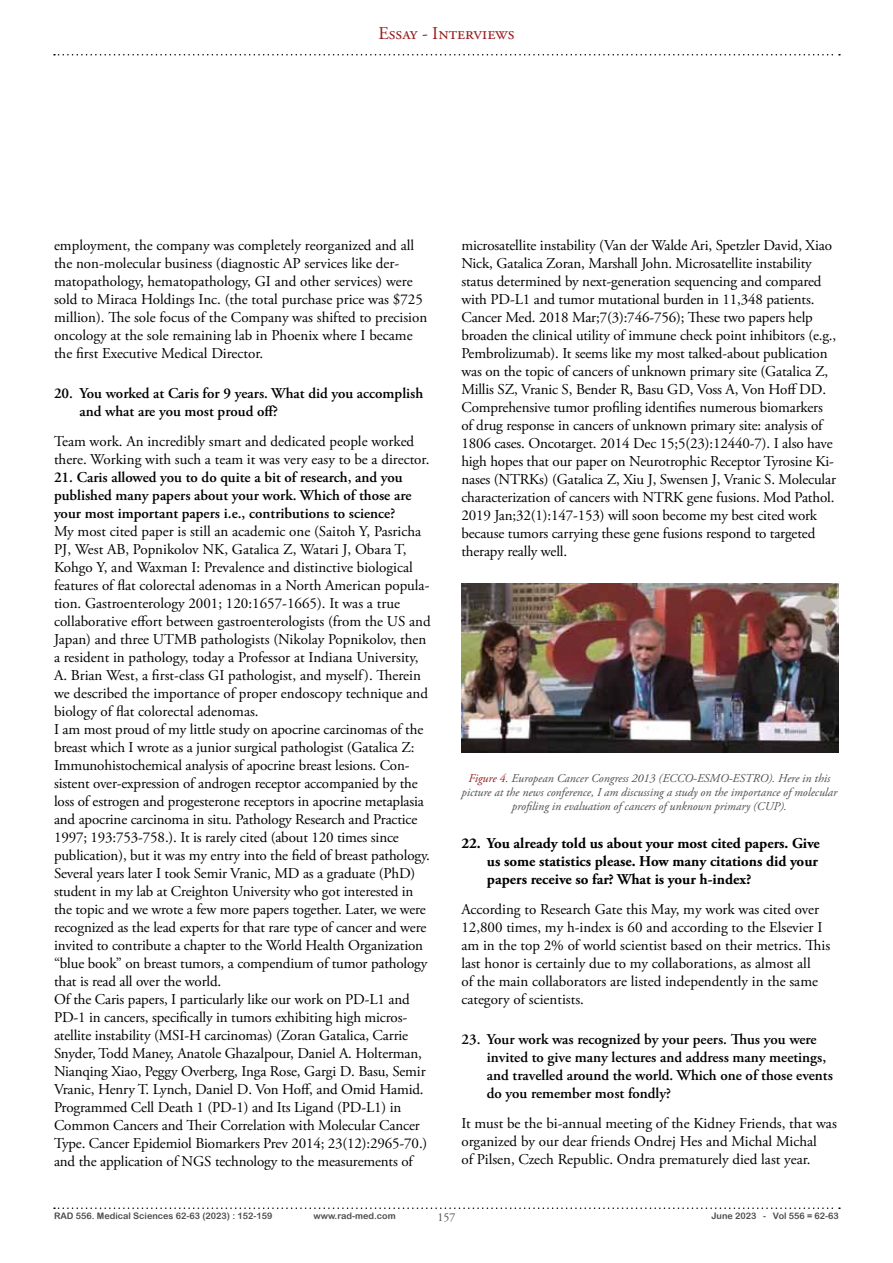
<style>
.page{position:relative;width:893px;height:1263px;background:#fff}
.page>*{position:absolute;margin:0;border:0;box-sizing:border-box;transform-origin:0 0}
.t1{font:18px "Adobe Garamond Pro";color:#981c1e}
.t2{font:15px/18px "Adobe Garamond Pro";letter-spacing:-.01em;color:#000}
.t3{font:600 15px/18px "Adobe Garamond Pro";color:#000}
.t4{font:700 15px/18px "Adobe Garamond Pro";color:#000}
.t5{font:italic 12px/14.4px "Adobe Garamond Pro";color:#4d4d4d;text-align:center}
.t6{font:12px "Adobe Garamond Pro";color:#4d4d4d}
.t7{font:9px "Arial Rounded MT Bold";color:#4d4d4d}
.s1{color:#981c1e}
</style>
<div class="page">
<svg style="left:54px;top:54px;width:786px;height:2px"></svg>
<svg style="left:54px;top:1207px;width:786px;height:2px"></svg>
<img style="left:461px;top:584px;width:378px;height:169px">
<p class="t1" style="left:378px;top:23px;width:138px">Essay - Interviews</p>
<p class="t2" style="left:54px;top:237px;width:375px">employment, the company was completely reorganized and all the non-molecular business (diagnostic AP services like der&shy;matopathology, hematopathology, GI and other services) were sold to Miraca Holdings Inc. (the total purchase price was $725 million). The sole focus of the Company was shifted to precision oncology at the sole remaining lab in Phoenix where I became the first Executive Medical Director.</p>
<p class="t3" style="left:80px;top:384px;width:345px;text-indent:-26px">20. You worked at Caris for 9 years. What did you accomplish and what are you most proud off?</p>
<p class="t2" style="left:54px;top:433px;width:377px">Team work. An incredibly smart and dedicated people worked there. Working with such a team it was very easy to be a director.</p>
<p class="t3" style="left:54px;top:469px;width:359px">21. Caris allowed you to do quite a bit of research, and you published many papers about your work. Which of those are your most important papers i.e., contributions to science?</p>
<p class="t2" style="left:54px;top:523px;width:378px">My most cited paper is still an academic one (Saitoh Y, Pasricha PJ, West AB, Popnikolov NK, Gatalica Z, Watari J, Obara T, Kohgo Y, and Waxman I: Prevalence and distinctive biological features of flat colorectal adenomas in a North American popula&shy;tion. Gastroenterology 2001; 120:1657-1665). It was a true collaborative effort between gastroenterologists (from the US and Japan) and three UTMB pathologists (Nikolay Popnikolov, then a resident in pathology, today a Professor at Indiana University, A. Brian West, a first-class GI pathologist, and myself). Therein we described the importance of proper endoscopy technique and biology of flat colorectal adenomas.<br>I am most proud of my little study on apocrine carcinomas of the breast which I wrote as a junior surgical pathologist (Gatalica Z:<br>Immunohistochemical analysis of apocrine breast lesions. Con&shy;sistent over-expression of androgen receptor accompanied by the loss of estrogen and progesterone receptors in apocrine metaplasia and apocrine carcinoma in situ. Pathology Research and Practice 1997; 193:753-758.). It is rarely cited (about 120 times since publication), but it was my entry into the field of breast pathology.<br>Several years later I took Semir Vranic, MD as a graduate (PhD) student in my lab at Creighton University who got interested in the topic and we wrote a few more papers together. Later, we were recognized as the lead experts for that rare type of cancer and were invited to contribute a chapter to the World Health Organization “blue book” on breast tumors, a compendium of tumor pathology that is read all over the world.<br>Of the Caris papers, I particularly like our work on PD-L1 and PD-1 in cancers, specifically in tumors exhibiting high micros&shy;atellite instability (MSI-H carcinomas) (Zoran Gatalica, Carrie Snyder, Todd Maney, Anatole Ghazalpour, Daniel A. Holterman, Nianqing Xiao, Peggy Overberg, Inga Rose, Gargi D. Basu, Semir Vranic, Henry T. Lynch, Daniel D. Von Hoff, and Omid Hamid.<br>Programmed Cell Death 1 (PD-1) and Its Ligand (PD-L1) in Common Cancers and Their Correlation with Molecular Cancer Type. Cancer Epidemiol Biomarkers Prev 2014; 23(12):2965-70.) and the application of NGS technology to the measurements of</p>
<p class="t2" style="left:461px;top:237px;width:376px">microsatellite instability (Van der Walde Ari, Spetzler David, Xiao Nick, Gatalica Zoran, Marshall John. Microsatellite instability status determined by next-generation sequencing and compared with PD-L1 and tumor mutational burden in 11,348 patients.<br>Cancer Med. 2018 Mar;7(3):746-756); These two papers help broaden the clinical utility of immune check point inhibitors (e.g., Pembrolizumab). It seems like my most talked-about publication was on the topic of cancers of unknown primary site (Gatalica Z, Millis SZ, Vranic S, Bender R, Basu GD, Voss A, Von Hoff DD.<br>Comprehensive tumor profiling identifies numerous biomarkers of drug response in cancers of unknown primary site: analysis of 1806 cases. Oncotarget. 2014 Dec 15;5(23):12440-7). I also have high hopes that our paper on Neurotrophic Receptor Tyrosine Ki&shy;nases (NTRKs) (Gatalica Z, Xiu J, Swensen J, Vranic S. Molecular characterization of cancers with NTRK gene fusions. Mod Pathol.<br>2019 Jan;32(1):147-153) will soon become my best cited work because tumors carrying these gene fusions respond to targeted therapy really well.</p>
<p class="t5" style="left:461px;top:771px;width:377px"><span class="s1">Figure 4.</span> European Cancer Congress 2013 (ECCO-ESMO-ESTRO). Here in this picture at the news conference, I am discussing a study on the importance of molecular profiling in evaluation of cancers of unknown primary (CUP).</p>
<p class="t4" style="left:487px;top:834px;width:334px;text-indent:-26px">22. You already told us about your most cited papers. Give us some statistics please. How many citations did your papers receive so far? What is your h-index?</p>
<p class="t2" style="left:461px;top:901px;width:370px">According to Research Gate this May, my work was cited over 12,800 times, my h-index is 60 and according to the Elsevier I am in the top 2% of world scientist based on their metrics. This last honor is certainly due to my collaborations, as almost all<br>of the main collaborators are listed independently in the same category of scientists.</p>
<p class="t3" style="left:487px;top:1030px;width:348px;text-indent:-26px">23. Your work was recognized by your peers. Thus you were invited to give many lectures and address many meetings, and travelled around the world. Which one of those events do you remember most fondly?</p>
<p class="t2" style="left:461px;top:1115px;width:377px">It must be the bi-annual meeting of the Kidney Friends, that was organized by our dear friends Ondrej Hes and Michal Michal<br>of Pilsen, Czech Republic. Ondra prematurely died last year.</p>
<p class="t7" style="left:54px;top:1210px;width:220px">RAD 556. Medical Sciences 62-63 (2023) : 152-159</p>
<p class="t7" style="left:313px;top:1210px;width:84px">www.rad-med.com</p>
<p class="t6" style="left:437px;top:1210px;width:19px">157</p>
<p class="t7" style="left:711px;top:1210px;width:129px">June 2023 - Vol 556 = 62-63</p>
</div>
